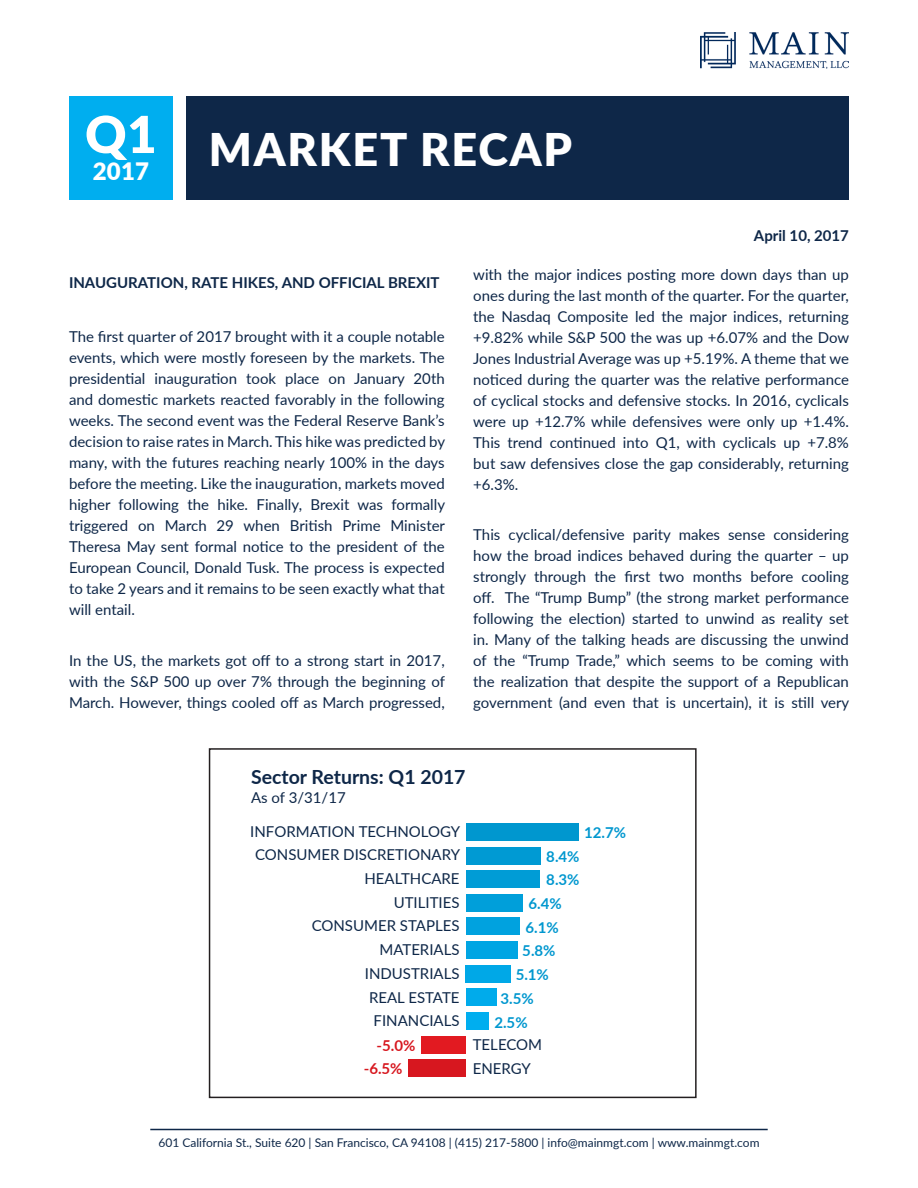
<style>
.page{position:relative;width:918px;height:1188px;background:#fff}
.page>*{position:absolute;margin:0;border:0;box-sizing:border-box;transform-origin:0 0}
.t1{font:900 51px "Lato";color:#fff}
.t2{font:900 45px "Lato";letter-spacing:.04em;color:#fff}
.t3{font:900 24px "Lato";color:#fff}
.t4{font:700 19.5px "Lato";color:#0e2748}
.t5{font:15px/21px "Lato";color:#0e2748;text-align:justify}
.Subheading{font:700 15px "Lato";color:#0e2748}
.t6{font:700 15px "Lato";color:#0097cf}
.t7{font:700 15px "Lato";color:#d7171f}
.t8{font:12px "Lato";color:#0e2748}
</style>
<div class="page">
<div style="left:69px;top:96px;width:104px;height:104px;background:#00aeef"></div>
<div style="left:186px;top:96px;width:663px;height:104px;background:#0e2748"></div>
<img style="left:700px;top:32px;width:149px;height:37px">
<hr style="left:150px;top:1129px;width:618px;height:1px;background:#0e2748">
<div style="left:209px;top:748px;width:488px;height:350px;border:2px solid #231f20"></div>
<div style="left:466px;top:823px;width:112px;height:17px;background:#0097cf"></div>
<div style="left:466px;top:847px;width:74px;height:17px;background:#009ad3"></div>
<div style="left:466px;top:871px;width:73px;height:17px;background:#009cd6"></div>
<div style="left:466px;top:894px;width:56px;height:17px;background:#009fda"></div>
<div style="left:466px;top:918px;width:54px;height:17px;background:#00a2df"></div>
<div style="left:466px;top:942px;width:51px;height:17px;background:#00a5e3"></div>
<div style="left:466px;top:965px;width:45px;height:17px;background:#00a8e7"></div>
<div style="left:466px;top:989px;width:31px;height:17px;background:#00abeb"></div>
<div style="left:466px;top:1012px;width:22px;height:18px;background:#00aeef"></div>
<div style="left:422px;top:1036px;width:44px;height:17px;background:#e21a21"></div>
<div style="left:409px;top:1060px;width:57px;height:17px;background:#d7171f"></div>
<p class="t1" style="left:85px;top:96px;width:73px">Q1</p>
<p class="t3" style="left:93px;top:153px;width:58px">2017</p>
<p class="t2" style="left:209px;top:115px;width:365px">MARKET RECAP</p>
<p class="Subheading" style="left:754px;top:224px;width:97px">April 10, 2017</p>
<p class="Subheading" style="left:69px;top:271px;width:372px">INAUGURATION, RATE HIKES, AND OFFICIAL BREXIT</p>
<p class="t5" style="left:69px;top:325px;width:378px">The first quarter of 2017 brought with it a couple notable events, which were mostly foreseen by the markets. The presidential inauguration took place on January 20th and domestic markets reacted favorably in the following weeks. The second event was the Federal Reserve Bank’s decision to raise rates in March. This hike was predicted by many, with the futures reaching nearly 100% in the days before the meeting. Like the inauguration, markets moved higher following the hike. Finally, Brexit was formally triggered on March 29 when British Prime Minister Theresa May sent formal notice to the president of the European Council, Donald Tusk. The process is expected to take 2 years and it remains to be seen exactly what that will entail.</p>
<p class="t5" style="left:69px;top:649px;width:378px">In the US, the markets got off to a strong start in 2017, with the S&amp;P 500 up over 7% through the beginning of March. However, things cooled off as March progressed,</p>
<p class="t5" style="left:473px;top:264px;width:378px">with the major indices posting more down days than up ones during the last month of the quarter. For the quarter, the Nasdaq Composite led the major indices, returning +9.82% while S&amp;P 500 the was up +6.07% and the Dow Jones Industrial Average was up +5.19%. A theme that we noticed during the quarter was the relative performance of cyclical stocks and defensive stocks. In 2016, cyclicals were up +12.7% while defensives were only up +1.4%.<br>This trend continued into Q1, with cyclicals up +7.8% but saw defensives close the gap considerably, returning +6.3%.</p>
<p class="t5" style="left:473px;top:523px;width:378px">This cyclical/defensive parity makes sense considering how the broad indices behaved during the quarter – up strongly through the first two months before cooling off. The “Trump Bump” (the strong market performance following the election) started to unwind as reality set in. Many of the talking heads are discussing the unwind of the “Trump Trade,” which seems to be coming with the realization that despite the support of a Republican government (and even that is uncertain), it is still very</p>
<p class="t4" style="left:251px;top:762px;width:216px">Sector Returns: Q1 2017</p>
<p class="t5" style="left:251px;top:787px;width:96px">As of 3/31/17</p>
<p class="t5" style="left:250px;top:820px;width:211px">INFORMATION TECHNOLOGY</p>
<p class="t6" style="left:584px;top:821px;width:43px">12.7%</p>
<p class="t6" style="left:546px;top:845px;width:35px">8.4%</p>
<p class="t6" style="left:546px;top:869px;width:35px">8.3%</p>
<p class="t6" style="left:528px;top:892px;width:35px">6.4%</p>
<p class="t6" style="left:526px;top:916px;width:35px">6.1%</p>
<p class="t6" style="left:522px;top:940px;width:35px">5.8%</p>
<p class="t6" style="left:516px;top:964px;width:35px">5.1%</p>
<p class="t6" style="left:501px;top:987px;width:35px">3.5%</p>
<p class="t6" style="left:494px;top:1011px;width:35px">2.5%</p>
<p class="t7" style="left:377px;top:1035px;width:40px">-5.0%</p>
<p class="t7" style="left:364px;top:1058px;width:40px">-6.5%</p>
<p class="t5" style="left:255px;top:844px;width:207px">CONSUMER DISCRETIONARY</p>
<p class="t5" style="left:364px;top:868px;width:97px">HEALTHCARE</p>
<p class="t5" style="left:394px;top:891px;width:67px">UTILITIES</p>
<p class="t5" style="left:312px;top:915px;width:149px">CONSUMER STAPLES</p>
<p class="t5" style="left:379px;top:939px;width:82px">MATERIALS</p>
<p class="t5" style="left:365px;top:962px;width:96px">INDUSTRIALS</p>
<p class="t5" style="left:369px;top:986px;width:92px">REAL ESTATE</p>
<p class="t5" style="left:374px;top:1010px;width:87px">FINANCIALS</p>
<p class="t5" style="left:473px;top:1033px;width:71px">TELECOM</p>
<p class="t5" style="left:473px;top:1058px;width:60px">ENERGY</p>
<p class="t8" style="left:158px;top:1134px;width:603px">601 California St., Suite 620 | San Francisco, CA 94108 | (415) 217-5800 | info@mainmgt.com | www.mainmgt.com</p>
</div>
